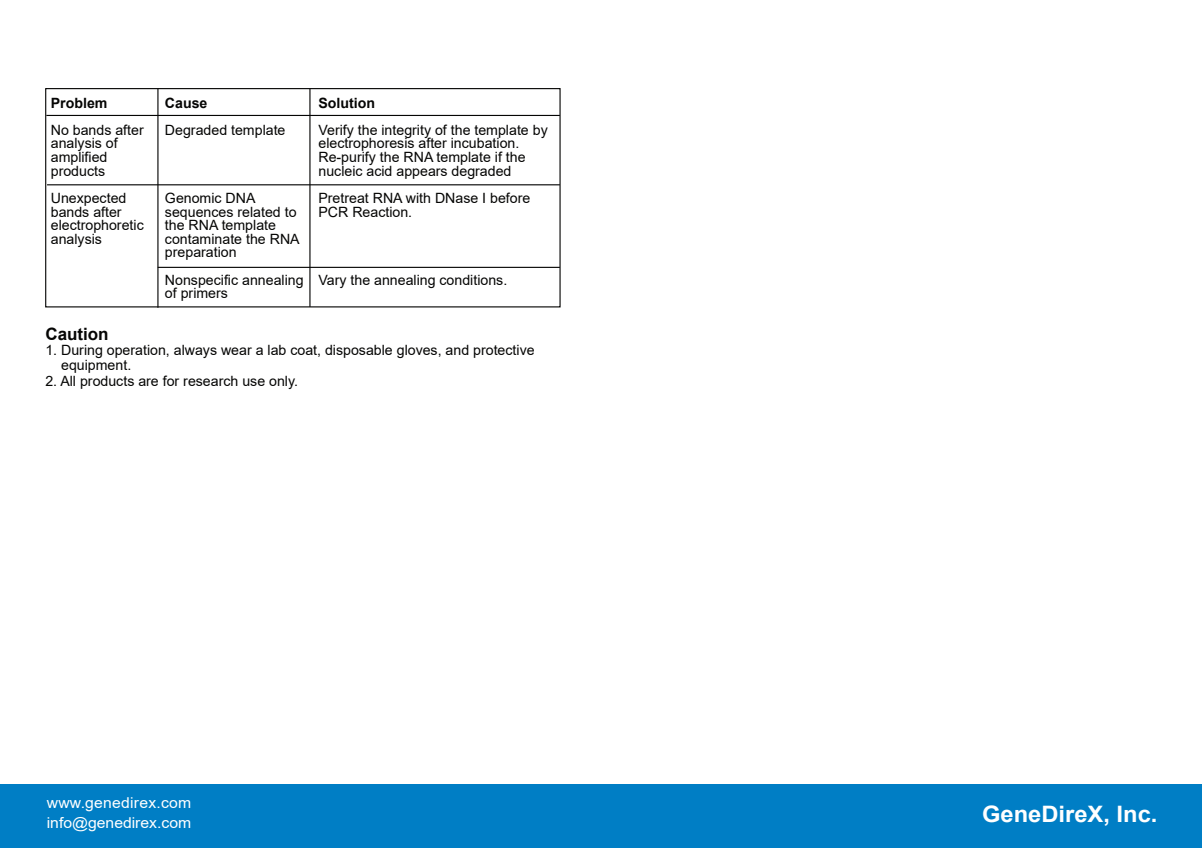
<style>
.page{position:relative;width:1202px;height:848px;background:#fff}
.page>*{position:absolute;margin:0;border:0;box-sizing:border-box;transform-origin:0 0}
.t1{font:700 22.6px "Arial";color:#fff;scale:1.05 1}
.t2{font:700 17px "Arial";color:#050504}
.t3{font:15px/19.8px "Arial";color:#fff;scale:1.05 1}
.t4{font:14.2px/13.6px "Arial";color:#050504}
.t5{font:700 14.2px "Arial";color:#050504}
</style>
<div class="page">
<div style="left:0;top:784px;width:1202px;height:64px;background:#007ec5"></div>
<div style="left:45px;top:88px;width:516px;height:219px;border:1px solid #050504"></div>
<hr style="left:157px;top:89px;width:1px;height:219px;background:#050504">
<hr style="left:309px;top:89px;width:1px;height:218px;background:#050504">
<hr style="left:46px;top:115px;width:514px;height:1px;background:#050504">
<hr style="left:47px;top:184px;width:513px;height:1px;background:#050504">
<hr style="left:158px;top:267px;width:402px;height:1px;background:#050504">
<p class="t5" style="left:51px;top:93px;width:58px">Problem</p>
<p class="t4" style="left:51px;top:123px;width:94px">No bands after analysis of amplified products</p>
<p class="t4" style="left:51px;top:191px;width:94px">Unexpected bands after electrophoretic analysis</p>
<p class="t5" style="left:165px;top:93px;width:44px">Cause</p>
<p class="t4" style="left:165px;top:123px;width:122px">Degraded template</p>
<p class="t4" style="left:165px;top:191px;width:136px">Genomic DNA sequences related to the RNA template contaminate the RNA preparation</p>
<p class="t4" style="left:165px;top:273px;width:140px">Nonspecific annealing of primers</p>
<p class="t5" style="left:318px;top:93px;width:58px">Solution</p>
<p class="t4" style="left:318px;top:123px;width:231px">Verify the integrity of the template by electrophoresis after incubation.<br>Re-purify the RNA template if the nucleic acid appears degraded</p>
<p class="t4" style="left:318px;top:191px;width:213px">Pretreat RNA with DNase I before<br>PCR Reaction.</p>
<p class="t4" style="left:318px;top:273px;width:190px">Vary the annealing conditions.</p>
<p class="t2" style="left:45px;top:322px;width:65px">Caution</p>
<p class="t4" style="left:61px;top:342px;width:475px;line-height:15.4px;text-indent:-16px">1. During operation, always wear a lab coat, disposable gloves, and protective equipment.</p>
<p class="t4" style="left:45px;top:374px;width:254px">2. All products are for research use only.</p>
<p class="t3" style="left:47px;top:793px;width:139px">www.genedirex.com info@genedirex.com</p>
<h1 class="t1" style="left:982px;top:798px;width:169px">GeneDireX, Inc.</h1>
</div>
